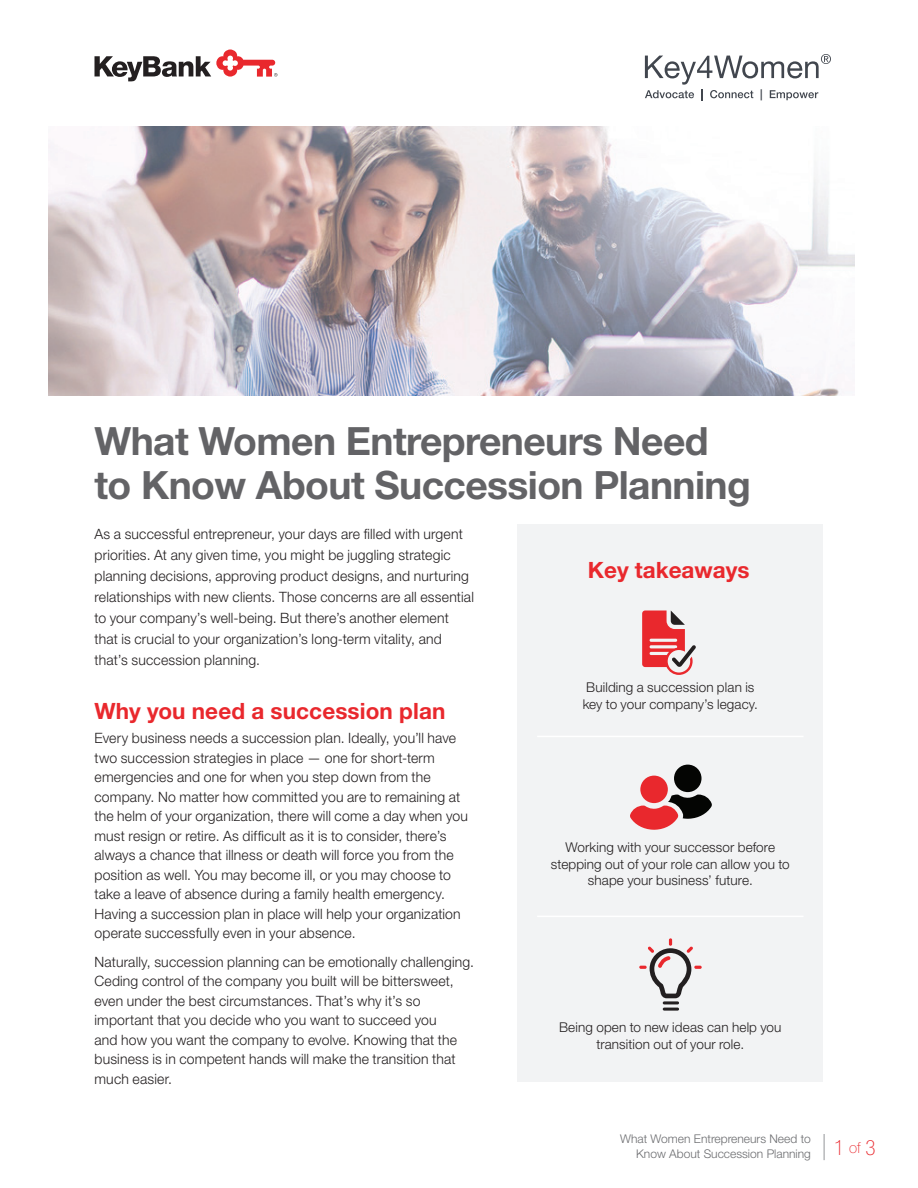
<style>
.page{position:relative;width:918px;height:1188px;background:#fff}
.page>*{position:absolute;margin:0;border:0;box-sizing:border-box;transform-origin:0 0}
.t1{font:700 39px/43.5px "Helvetica Neue LT Std";letter-spacing:-.015em;color:#636366}
.t2{font:700 22.5px "Helvetica Neue LT Std";color:#e9282d}
.t3{font:300 14.25px/19.5px "Helvetica Neue LT Std";letter-spacing:.015em;color:#231f20}
.t4{font:300 13.5px/16.5px "Helvetica Neue LT Std";letter-spacing:.01em;color:#231f20;text-align:center}
.t5{font:300 12px/15px "Helvetica Neue LT Std";color:#6c6d70}
.t6{font:500 11.1px "Helvetica Neue LT Std";color:#41464e}
</style>
<div class="page">
<img style="left:49px;top:126px;width:806px;height:270px">
<svg style="left:824px;top:1134px;width:1px;height:26px"></svg>
<div style="left:518px;top:525px;width:306px;height:557px;background:#f2f3f4"></div>
<hr style="left:537px;top:736px;width:267px;height:1px;background:#fff">
<hr style="left:537px;top:916px;width:267px;height:1px;background:#fff">
<svg style="left:642px;top:610px;width:54px;height:65px"></svg>
<div style="left:640px;top:776px;width:28px;height:27px;background:#e9282d;border-radius:50%"></div>
<div style="left:674px;top:765px;width:28px;height:27px;background:#040503;border-radius:50%"></div>
<svg style="left:630px;top:795px;width:82px;height:35px"></svg>
<svg style="left:94px;top:50px;width:184px;height:31px"></svg>
<svg style="left:645px;top:54px;width:186px;height:47px"></svg>
<hr style="left:663px;top:1001px;width:16px;height:3px;background:#231f20;border-radius:2px">
<hr style="left:663px;top:1008px;width:16px;height:3px;background:#231f20;border-radius:2px">
<svg style="left:639px;top:938px;width:63px;height:60px"></svg>
<p class="t6" style="left:760px;top:88px;width:4px">|</p>
<h1 class="t1" style="left:94px;top:419px;width:658px">What Women Entrepreneurs Need to Know About Succession Planning</h1>
<p class="t3" style="left:94px;top:524px;width:381px;line-height:21px">As a successful entrepreneur, your days are filled with urgent priorities. At any given time, you might be juggling strategic planning decisions, approving product designs, and nurturing relationships with new clients. Those concerns are all essential to your company’s well-being. But there’s another element that is crucial to your organization’s long-term vitality, and that’s succession planning.</p>
<h2 class="t2" style="left:94px;top:697px;width:352px">Why you need a succession plan</h2>
<p class="t3" style="left:94px;top:728px;width:375px">Every business needs a succession plan. Ideally, you’ll have two succession strategies in place — one for short-term emergencies and one for when you step down from the company. No matter how committed you are to remaining at the helm of your organization, there will come a day when you must resign or retire. As difficult as it is to consider, there’s always a chance that illness or death will force you from the position as well. You may become ill, or you may choose to take a leave of absence during a family health emergency.<br>Having a succession plan in place will help your organization operate successfully even in your absence.</p>
<p class="t3" style="left:94px;top:952px;width:381px">Naturally, succession planning can be emotionally challenging.<br>Ceding control of the company you built will be bittersweet, even under the best circumstances. That’s why it’s so important that you decide who you want to succeed you<br>and how you want the company to evolve. Knowing that the business is in competent hands will make the transition that much easier.</p>
<h2 class="t2" style="left:588px;top:556px;width:163px">Key takeaways</h2>
<p class="t4" style="left:583px;top:679px;width:177px;text-align:left">Building a succession plan is key to your company’s legacy.</p>
<p class="t4" style="left:551px;top:839px;width:240px">Working with your successor before stepping out of your role can allow you to shape your business’ future.</p>
<p class="t4" style="left:559px;top:1019px;width:224px">Being open to new ideas can help you transition out of your role.</p>
<p class="t5" style="left:636px;top:1131px;width:241px;text-indent:-16px">What Women Entrepreneurs Need to<br>Know About Succession Planning <sup>1</sup> <sup>of</sup> <sup>3</sup></p>
</div>
